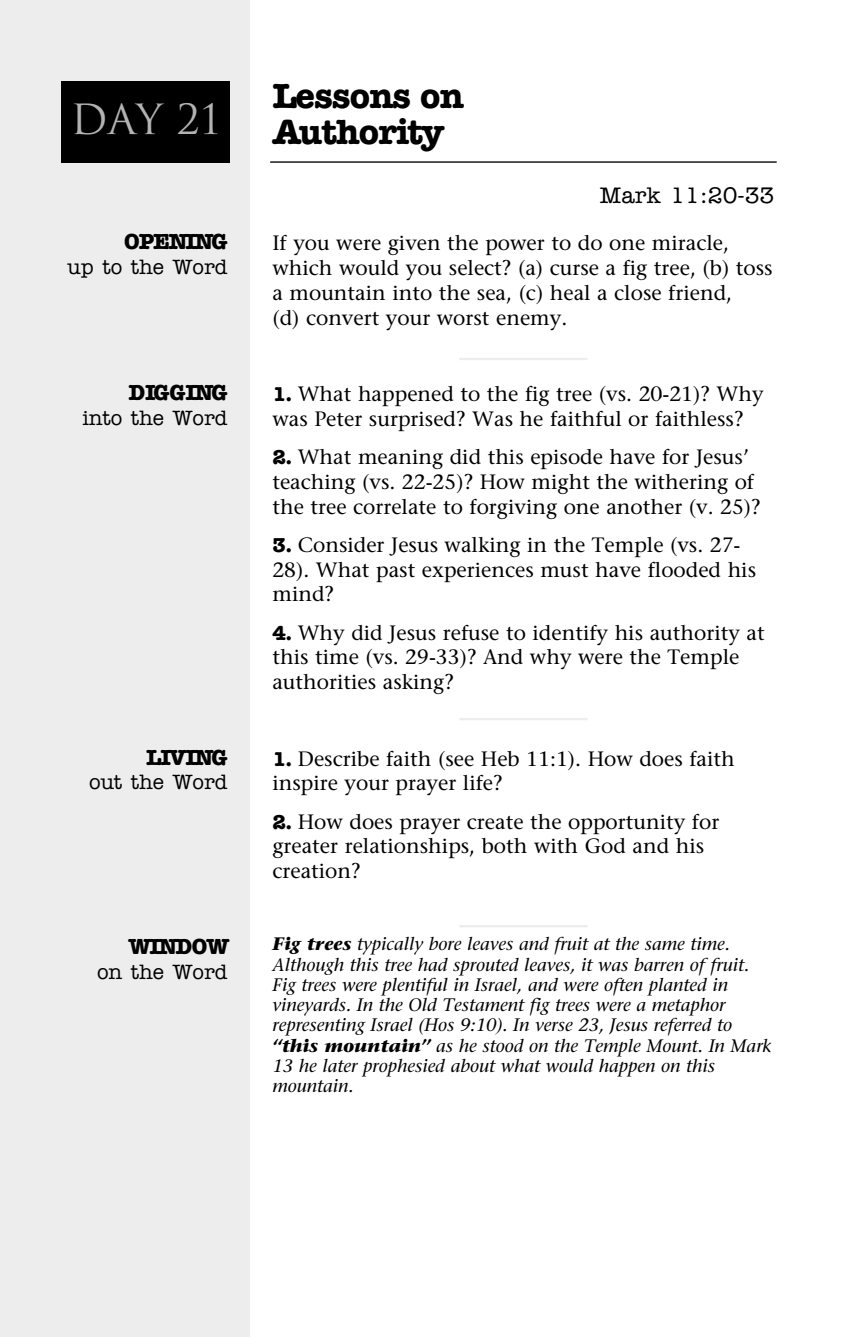
<style>
.page{position:relative;width:851px;height:1337px;background:#fff}
.page>*{position:absolute;margin:0;border:0;box-sizing:border-box;transform-origin:0 0}
.t1{font:40.5px "Trajan";color:#b3b3b3}
.t2{font:700 36px "American Typewriter";letter-spacing:-.02em;color:#000}
.t3{font:700 22.5px "American Typewriter";letter-spacing:-.09em;color:#000}
.t4{font:500 22.5px "American Typewriter";color:#000}
.t5{font:700 22.5px "American Typewriter";letter-spacing:-.055em;color:#000}
.t6{font:20.7px/24.8px "Stone Serif";color:#000}
.t7{font:500 20.7px "American Typewriter";color:#000}
.t8{font:italic 18px/20.2px "Stone Serif";color:#000}
.s1{font-family:"American Typewriter";font-weight:700}
.s2{font-weight:700}
</style>
<div class="page">
<div style="left:0;top:0;width:250px;height:1336px;background:#ededed"></div>
<div style="left:61px;top:81px;width:169px;height:81px;background:#000"></div>
<hr style="left:270px;top:161px;width:506px;height:2px;background:#000">
<hr style="left:459px;top:358px;width:128px;height:2px;background:#ededed">
<hr style="left:459px;top:718px;width:128px;height:2px;background:#ededed">
<hr style="left:459px;top:925px;width:128px;height:2px;background:#ededed">
<h1 class="t1" style="left:71px;top:96px;width:151px">Day 21</h1>
<p class="t3" style="left:124px;top:234px;width:105px">OPENING</p>
<p class="t7" style="left:68px;top:260px;width:161px">up to the Word</p>
<p class="t5" style="left:129px;top:384px;width:100px">DIGGING</p>
<p class="t7" style="left:82px;top:410px;width:147px">into the Word</p>
<p class="t3" style="left:146px;top:749px;width:83px">LIVING</p>
<p class="t7" style="left:89px;top:775px;width:140px">out the Word</p>
<p class="t3" style="left:129px;top:938px;width:102px">WINDOW</p>
<p class="t7" style="left:97px;top:964px;width:132px">on the Word</p>
<h2 class="t2" style="left:272px;top:83px;width:193px">Lessons on</h2>
<h2 class="t2" style="left:272px;top:119px;width:173px">Authority</h2>
<p class="t4" style="left:599px;top:187px;width:176px">Mark 11:20-33</p>
<p class="t6" style="left:272px;top:233px;width:501px">If you were given the power to do one miracle, which would you select? (a) curse a fig tree, (b) toss a mountain into the sea, (c) heal a close friend,<br>(d) convert your worst enemy.</p>
<p class="t6" style="left:272px;top:384px;width:492px"><span class="s1">1.</span> What happened to the fig tree (vs. 20-21)? Why was Peter surprised? Was he faithful or faithless?</p>
<p class="t6" style="left:272px;top:447px;width:490px"><span class="s1">2.</span> What meaning did this episode have for Jesus’ teaching (vs. 22-25)? How might the withering of the tree correlate to forgiving one another (v. 25)?</p>
<p class="t6" style="left:272px;top:534px;width:485px"><span class="s1">3.</span> Consider Jesus walking in the Temple (vs. 27-<br>28). What past experiences must have flooded his mind?</p>
<p class="t6" style="left:272px;top:622px;width:494px"><span class="s1">4.</span> Why did Jesus refuse to identify his authority at this time (vs. 29-33)? And why were the Temple authorities asking?</p>
<p class="t6" style="left:272px;top:748px;width:464px"><span class="s1">1.</span> Describe faith (see Heb 11:1). How does faith inspire your prayer life?</p>
<p class="t6" style="left:272px;top:811px;width:448px"><span class="s1">2.</span> How does prayer create the opportunity for greater relationships, both with God and his creation?</p>
<p class="t8" style="left:272px;top:935px;width:500px"><span class="s2">Fig trees</span> typically bore leaves and fruit at the same time.<br>Although this tree had sprouted leaves, it was barren of fruit.<br>Fig trees were plentiful in Israel, and were often planted in vineyards. In the Old Testament fig trees were a metaphor representing Israel (Hos 9:10). In verse 23, Jesus referred to <span class="s2">“this mountain”</span> as he stood on the Temple Mount. In Mark 13 he later prophesied about what would happen on this mountain.</p>
</div>
